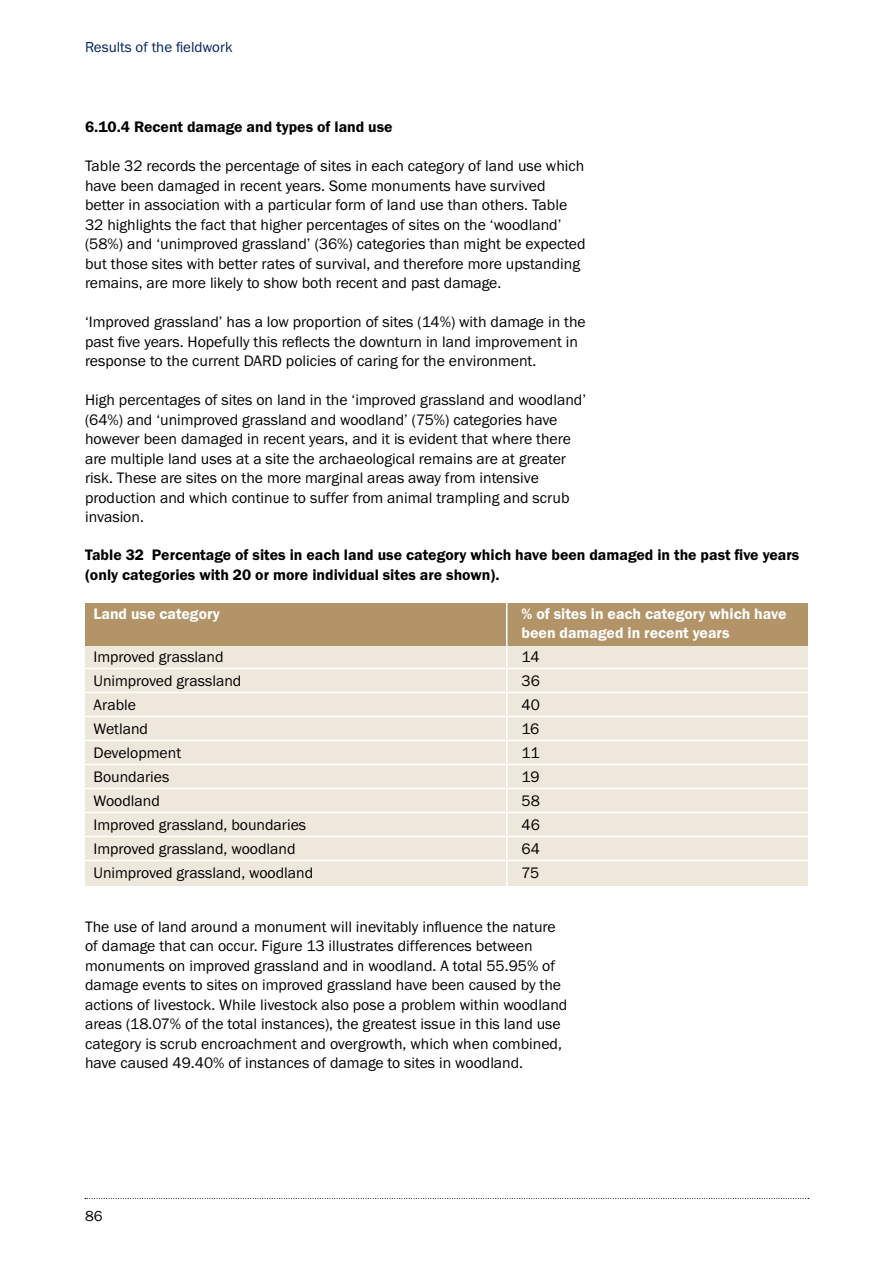
<style>
.page{position:relative;width:893px;height:1263px;background:#fff}
.page>*{position:absolute;margin:0;border:0;box-sizing:border-box;transform-origin:0 0}
.t1{font:15.75px/19.5px "Franklin Got ITC";color:#000}
.t2{font:600 15.75px/19.5px "Franklin Got ITC";color:#000}
.t3{font:600 15.75px/19.5px "Franklin Got ITC";color:#fff}
.t4{font:15px "Franklin Got ITC";color:#00225f}
.t5{font:15px "Franklin Got ITC";color:#000}
</style>
<div class="page">
<svg style="left:85px;top:1198px;width:724px;height:1px"></svg>
<div style="left:85px;top:623px;width:723px;height:262px;background:#eee7db"></div>
<div style="left:85px;top:603px;width:723px;height:43px;background:#b29468"></div>
<hr style="left:77px;top:668px;width:731px;height:1px;background:#fff">
<hr style="left:77px;top:692px;width:731px;height:1px;background:#fff">
<hr style="left:77px;top:716px;width:731px;height:1px;background:#fff">
<hr style="left:77px;top:740px;width:731px;height:1px;background:#fff">
<hr style="left:77px;top:764px;width:731px;height:1px;background:#fff">
<hr style="left:77px;top:788px;width:731px;height:1px;background:#fff">
<hr style="left:77px;top:812px;width:731px;height:1px;background:#fff">
<hr style="left:77px;top:836px;width:731px;height:1px;background:#fff">
<hr style="left:77px;top:860px;width:731px;height:1px;background:#fff">
<hr style="left:506px;top:603px;width:1px;height:283px;background:#fff">
<p class="t4" style="left:85px;top:38px;width:149px">Results of the fieldwork</p>
<p class="t2" style="left:85px;top:117px;width:309px">6.10.4 Recent damage and types of land use</p>
<p class="t1" style="left:85px;top:156px;width:502px">Table 32 records the percentage of sites in each category of land use which have been damaged in recent years. Some monuments have survived better in association with a particular form of land use than others. Table 32 highlights the fact that higher percentages of sites on the ‘woodland’ (58%) and ‘unimproved grassland’ (36%) categories than might be expected but those sites with better rates of survival, and therefore more upstanding remains, are more likely to show both recent and past damage.</p>
<p class="t1" style="left:85px;top:312px;width:502px">‘Improved grassland’ has a low proportion of sites (14%) with damage in the past five years. Hopefully this reflects the downturn in land improvement in response to the current DARD policies of caring for the environment.</p>
<p class="t1" style="left:85px;top:390px;width:503px">High percentages of sites on land in the ‘improved grassland and woodland’ (64%) and ‘unimproved grassland and woodland’ (75%) categories have however been damaged in recent years, and it is evident that where there are multiple land uses at a site the archaeological remains are at greater risk. These are sites on the more marginal areas away from intensive production and which continue to suffer from animal trampling and scrub invasion.</p>
<p class="t2" style="left:85px;top:545px;width:716px">Table 32 Percentage of sites in each land use category which have been damaged in the past five years (only categories with 20 or more individual sites are shown).</p>
<p class="t3" style="left:94px;top:603px;width:128px">Land use category</p>
<p class="t3" style="left:522px;top:603px;width:266px">% of sites in each category which have been damaged in recent years</p>
<p class="t1" style="left:94px;top:647px;width:132px">Improved grassland</p>
<p class="t1" style="left:522px;top:647px;width:19px">14</p>
<p class="t1" style="left:94px;top:671px;width:149px">Unimproved grassland</p>
<p class="t1" style="left:522px;top:671px;width:20px">36</p>
<p class="t1" style="left:94px;top:695px;width:44px">Arable</p>
<p class="t1" style="left:522px;top:695px;width:20px">40</p>
<p class="t1" style="left:94px;top:719px;width:56px">Wetland</p>
<p class="t1" style="left:522px;top:719px;width:19px">16</p>
<p class="t1" style="left:94px;top:743px;width:89px">Development</p>
<p class="t1" style="left:522px;top:743px;width:20px">11</p>
<p class="t1" style="left:94px;top:767px;width:77px">Boundaries</p>
<p class="t1" style="left:522px;top:767px;width:20px">19</p>
<p class="t1" style="left:94px;top:791px;width:68px">Woodland</p>
<p class="t1" style="left:522px;top:791px;width:20px">58</p>
<p class="t1" style="left:94px;top:815px;width:214px">Improved grassland, boundaries</p>
<p class="t1" style="left:522px;top:815px;width:20px">46</p>
<p class="t1" style="left:94px;top:839px;width:203px">Improved grassland, woodland</p>
<p class="t1" style="left:522px;top:839px;width:20px">64</p>
<p class="t1" style="left:94px;top:863px;width:221px">Unimproved grassland, woodland</p>
<p class="t1" style="left:522px;top:863px;width:19px">75</p>
<p class="t1" style="left:85px;top:916px;width:484px">The use of land around a monument will inevitably influence the nature of damage that can occur. Figure 13 illustrates differences between monuments on improved grassland and in woodland. A total 55.95% of damage events to sites on improved grassland have been caused by the actions of livestock. While livestock also pose a problem within woodland areas (18.07% of the total instances), the greatest issue in this land use category is scrub encroachment and overgrowth, which when combined, have caused 49.40% of instances of damage to sites in woodland.</p>
<p class="t5" style="left:85px;top:1207px;width:19px">86</p>
</div>
